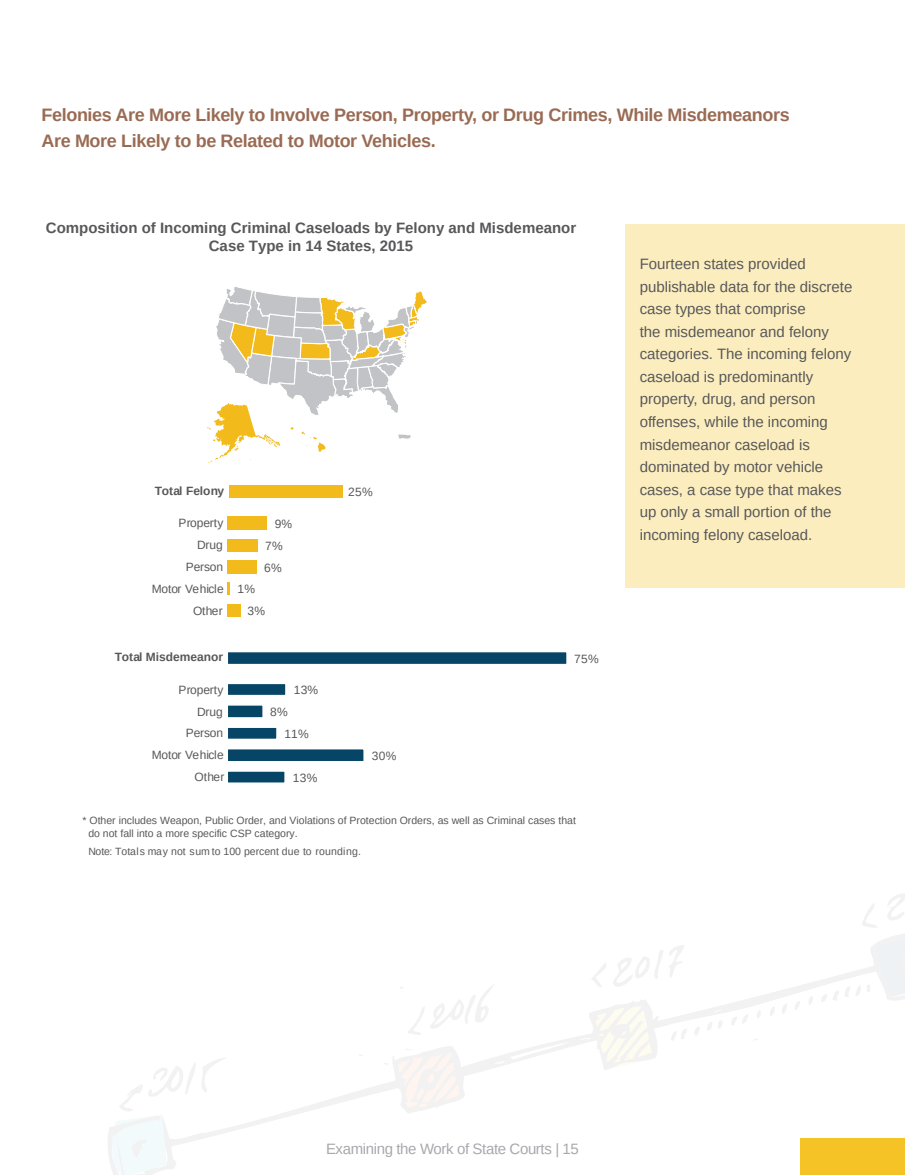
<style>
.page{position:relative;width:905px;height:1175px;background:#fff}
.page>*{position:absolute;margin:0;border:0;box-sizing:border-box;transform-origin:0 0}
.bodycopy{font:700 18px/25.5px "Arimo";letter-spacing:-.02em;color:#996b54}
.bodycopy-2{font:15px/22.5px "Arimo";color:#57585a}
.t1{font:700 15px/18px "Arimo";color:#58585b;text-align:center}
.Header_Master_page{font:15px "Arimo";letter-spacing:-.025em;color:#a8a9ad}
.t2{font:12px/21.8px "Arimo";letter-spacing:.005em;color:#58585b}
.t3{font:700 12px "Arimo";color:#58585b}
.t4{font:10.5px/13.5px "Arimo";color:#58585b}
</style>
<div class="page">
<div style="left:624px;top:224px;width:280px;height:363px;background:#fcedbe"></div>
<div style="left:229px;top:485px;width:113px;height:13px;background:#f2ba1a"></div>
<div style="left:227px;top:516px;width:40px;height:13px;background:#f2ba1a"></div>
<div style="left:227px;top:539px;width:30px;height:12px;background:#f2ba1a"></div>
<div style="left:227px;top:560px;width:29px;height:13px;background:#f2ba1a"></div>
<svg style="left:227px;top:583px;width:3px;height:12px"></svg>
<div style="left:227px;top:604px;width:13px;height:12px;background:#f2ba1a"></div>
<div style="left:227px;top:651px;width:340px;height:13px;background:#064566"></div>
<div style="left:226px;top:651px;width:342px;height:14px;border:2px solid #fff"></div>
<svg style="left:228px;top:684px;width:136px;height:99px"></svg>
<svg style="left:207px;top:286px;width:220px;height:177px"></svg>
<svg style="left:862px;top:894px;width:42px;height:33px"></svg>
<svg style="left:227px;top:934px;width:677px;height:240px"></svg>
<svg style="left:358px;top:1052px;width:5px;height:4px"></svg>
<svg style="left:384px;top:1046px;width:81px;height:72px"></svg>
<svg style="left:108px;top:1058px;width:119px;height:116px"></svg>
<p class="bodycopy" style="left:41px;top:102px;width:749px">Felonies Are More Likely to Involve Person, Property, or Drug Crimes, While Misdemeanors<br>Are More Likely to be Related to Motor Vehicles.</p>
<p class="t1" style="left:46px;top:219px;width:532px">Composition of Incoming Criminal Caseloads by Felony and Misdemeanor<br>Case Type in 14 States, 2015</p>
<p class="t3" style="left:155px;top:483px;width:71px">Total Felony</p>
<p class="t2" style="left:152px;top:512px;width:73px;text-align:right">Property<br>Drug<br>Person<br>Motor Vehicle<br>Other</p>
<p class="t2" style="left:264px;top:513px;width:30px;text-indent:11px">9%<br>7%<br>6%</p>
<p class="t2" style="left:247px;top:578px;width:19px;text-indent:-10px">1%<br>3%</p>
<p class="t3" style="left:115px;top:648px;width:110px">Total Misdemeanor</p>
<p class="t2" style="left:152px;top:678px;width:74px;text-align:right">Property<br>Drug<br>Person<br>Motor Vehicle<br>Other</p>
<p class="t2" style="left:294px;top:679px;width:26px">13%</p>
<p class="t2" style="left:284px;top:701px;width:26px;text-indent:-14px">8%<br>11%</p>
<p class="t2" style="left:293px;top:767px;width:26px">13%</p>
<p class="t2" style="left:348px;top:481px;width:26px">25%</p>
<p class="t2" style="left:372px;top:745px;width:26px">30%</p>
<p class="t2" style="left:574px;top:648px;width:26px">75%</p>
<p class="t4" style="left:88px;top:813px;width:489px;text-indent:-6px">* Other includes Weapon, Public Order, and Violations of Protection Orders, as well as Criminal cases that do not fall into a more specific CSP category.</p>
<p class="t4" style="left:88px;top:845px;width:274px">Note: Totals may not sum to 100 percent due to rounding.</p>
<p class="bodycopy-2" style="left:639px;top:253px;width:214px">Fourteen states provided publishable data for the discrete case types that comprise<br>the misdemeanor and felony categories. The incoming felony caseload is predominantly property, drug, and person offenses, while the incoming misdemeanor caseload is dominated by motor vehicle cases, a case type that makes up only a small portion of the incoming felony caseload.</p>
<p class="Header_Master_page" style="left:326px;top:1138px;width:254px">Examining the Work of State Courts | 15</p>
</div>
